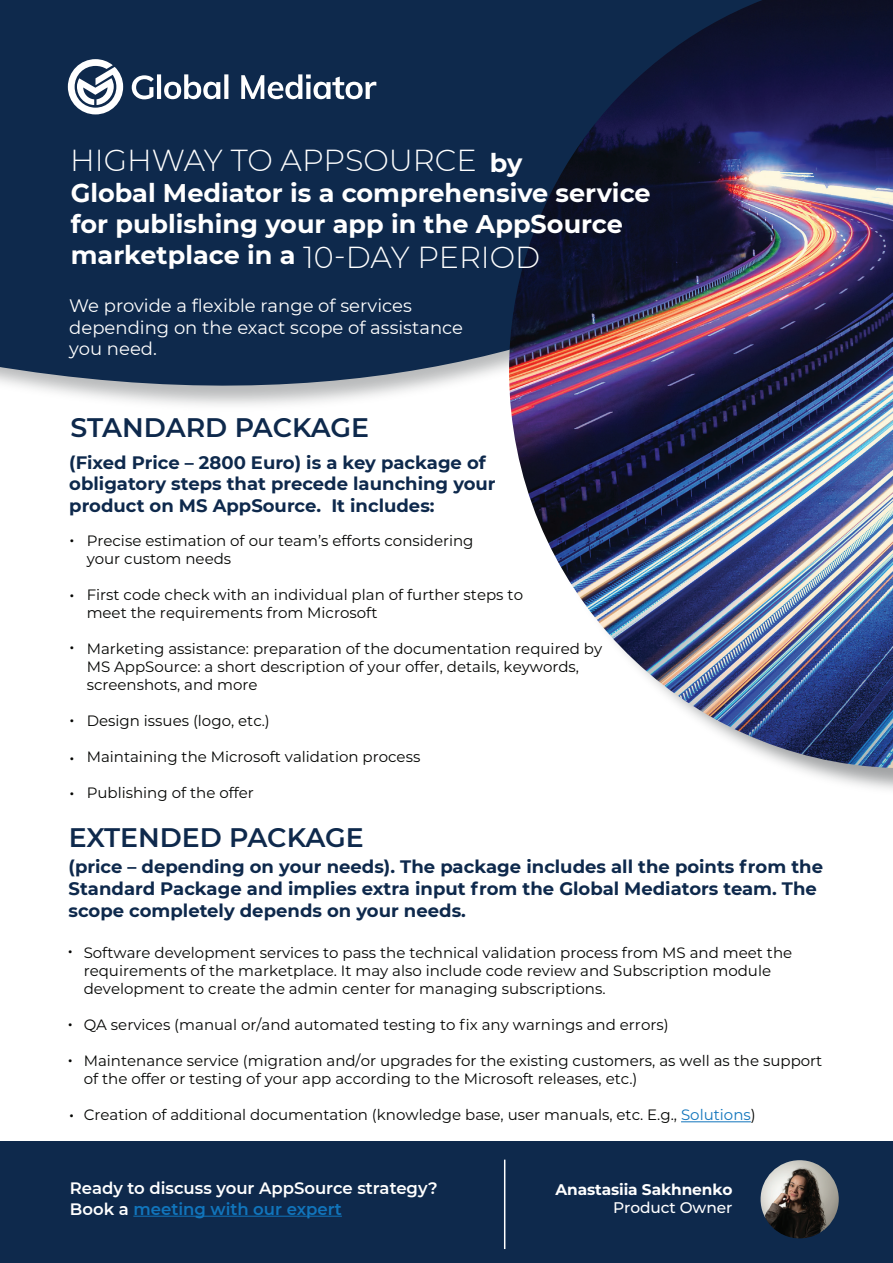
<style>
.page{position:relative;width:893px;height:1263px;background:#fff}
.page>*{position:absolute;margin:0;border:0;box-sizing:border-box;transform-origin:0 0}
.t1{font:300 30.3px "Montserrat";color:#fff}
.t2{font:600 26.7px "Montserrat";letter-spacing:-.005em;color:#0e294c}
.t3{font:700 25.5px/30.6px "Montserrat";color:#fff}
.t4{font:19.05px/38.2px "Montserrat";color:#040503}
.t5{font:700 18px/21.6px "Montserrat";color:#0e294c}
.t6{font:18px/21.6px "Montserrat";color:#fff}
.t7{font:600 16.5px/21px "Montserrat";color:#fff}
.t8{font:700 15.45px "Montserrat";letter-spacing:-.005em;color:#fff}
.t9{font:500 15.45px "Montserrat";letter-spacing:-.005em;color:#fff}
.t10{font:15px/18px "Montserrat";color:#040503}
.s1{color:#1175bc}
</style>
<div class="page">
<svg style="left:0;top:0;width:478px;height:405px;background:#1c3556"></svg>
<div style="left:0;top:1141px;width:893px;height:122px;background:#0e294c"></div>
<hr style="left:504px;top:1159px;width:1px;height:90px;background:#fff">
<hr style="left:133px;top:1216px;width:209px;height:1px;background:#1175bc">
<svg style="left:132px;top:74px;width:244px;height:25px"></svg>
<svg style="left:68px;top:59px;width:55px;height:55px"></svg>
<hr style="left:681px;top:1121px;width:70px;height:1px;background:#1175bc">
<img style="left:760px;top:1160px;width:79px;height:78px;border-radius:39px">
<img style="left:478px;top:0;width:415px;height:790px">
<img style="left:509px;top:0;width:384px;height:768px">
<h1 class="t1" style="left:70px;top:140px;width:408px">HIGHWAY TO APPSOURCE</h1>
<h3 class="t3" style="left:71px;top:146px;width:581px;text-indent:419px">by<br>Global Mediator is a comprehensive service for publishing your app in the AppSource marketplace in a</h3>
<h1 class="t1" style="left:303px;top:237px;width:239px">10-DAY PERIOD</h1>
<p class="t6" style="left:69px;top:294px;width:395px">We provide a flexible range of services depending on the exact scope of assistance you need.</p>
<h2 class="t2" style="left:70px;top:409px;width:300px">STANDARD PACKAGE</h2>
<p class="t5" style="left:69px;top:451px;width:428px">(Fixed Price – 2800 Euro) is a key package of obligatory steps that precede launching your product on MS AppSource. It includes:</p>
<p class="t4" style="left:69px;top:520px;width:7px">•</p>
<p class="t4" style="left:69px;top:574px;width:7px">•</p>
<p class="t4" style="left:69px;top:627px;width:7px">•</p>
<p class="t4" style="left:69px;top:699px;width:7px">• •</p>
<p class="t4" style="left:69px;top:772px;width:7px">•</p>
<p class="t10" style="left:87px;top:531px;width:388px">Precise estimation of our team’s efforts considering your custom needs</p>
<p class="t10" style="left:87px;top:585px;width:438px">First code check with an individual plan of further steps to meet the requirements from Microsoft</p>
<p class="t10" style="left:87px;top:639px;width:517px">Marketing assistance: preparation of the documentation required by<br>MS AppSource: a short description of your offer, details, keywords, screenshots, and more</p>
<p class="t10" style="left:87px;top:711px;width:185px">Design issues (logo, etc.)</p>
<p class="t10" style="left:87px;top:747px;width:335px">Maintaining the Microsoft validation process</p>
<p class="t10" style="left:87px;top:783px;width:169px">Publishing of the offer</p>
<h2 class="t2" style="left:69px;top:818px;width:297px">EXTENDED PACKAGE</h2>
<p class="t5" style="left:69px;top:855px;width:756px">(price – depending on your needs). The package includes all the points from the<br>Standard Package and implies extra input from the Global Mediators team. The scope completely depends on your needs.</p>
<p class="t10" style="left:84px;top:943px;width:710px">Software development services to pass the technical validation process from MS and meet the requirements of the marketplace. It may also include code review and Subscription module development to create the admin center for managing subscriptions.</p>
<p class="t10" style="left:84px;top:1015px;width:586px">QA services (manual or/and automated testing to fix any warnings and errors)</p>
<p class="t10" style="left:84px;top:1051px;width:740px">Maintenance service (migration and/or upgrades for the existing customers, as well as the support of the offer or testing of your app according to the Microsoft releases, etc.)</p>
<p class="t10" style="left:84px;top:1105px;width:674px">Creation of additional documentation (knowledge base, user manuals, etc. E.g., <span class="s1">Solutions</span>)</p>
<p class="t4" style="left:67px;top:930px;width:7px">•</p>
<p class="t4" style="left:67px;top:1004px;width:7px;line-height:36.8px">• •</p>
<p class="t4" style="left:69px;top:1095px;width:7px">•</p>
<p class="t7" style="left:70px;top:1177px;width:369px">Ready to discuss your AppSource strategy?<br>Book a <span class="s1">meeting with our expert</span></p>
<p class="t8" style="left:555px;top:1179px;width:179px">Anastasiia Sakhnenko</p>
<p class="t9" style="left:613px;top:1197px;width:121px">Product Owner</p>
</div>
